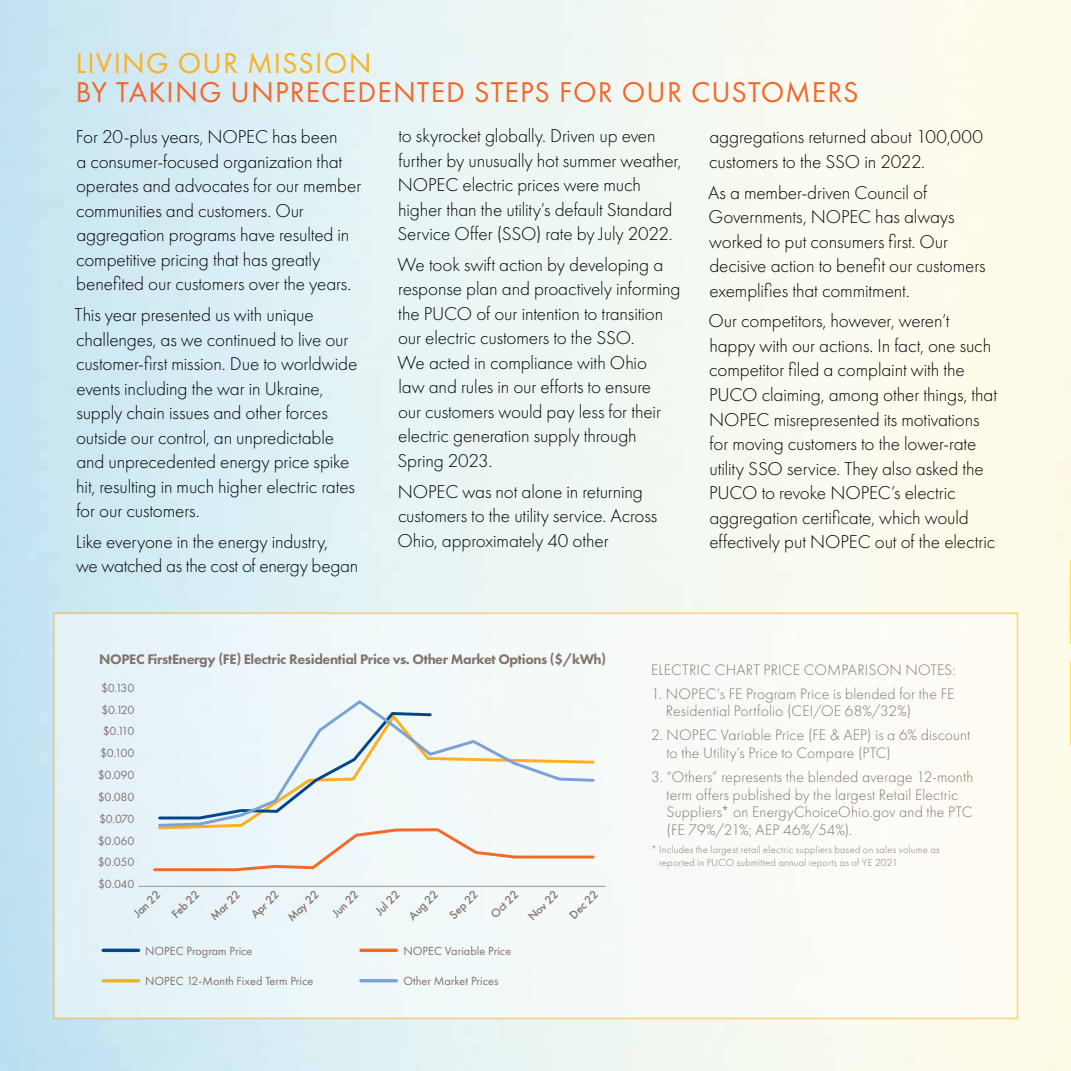
<style>
.page{position:relative;width:1071px;height:1071px;background:#fff}
.page>*{position:absolute;margin:0;border:0;box-sizing:border-box;transform-origin:0 0}
.t1{font:29.75px "Futura PT";letter-spacing:.04em;color:#f26829}
.t2{font:29.75px "Futura PT";letter-spacing:.04em;color:#fcb122}
.t3{font:300 19.25px/24.5px "Futura PT";letter-spacing:-.005em;color:#000}
.t4{font:300 15.75px/17.5px "Futura PT";letter-spacing:.01em;color:#84746d}
.t5{font:800 14.35px "Futura PT";letter-spacing:-.025em;color:#84736d}
.t6{font:12.25px "Futura PT";color:#84736d}
.t7{font:12.25px/21.9px "Futura PT";letter-spacing:-.02em;color:#84736d;text-align:center}
.t8{font:500 12.25px/26.9px "Futura PT";color:#84736d}
.t9{font:300 10.5px/12.2px "Futura PT";letter-spacing:.025em;color:#84746d}
</style>
<div class="page">
<img style="left:0;top:0;width:1071px;height:1071px">
<hr style="left:1070px;top:561px;width:1px;height:83px;background:#ffce02">
<hr style="left:1070px;top:662px;width:1px;height:83px;background:#ffce02">
<hr style="left:1070px;top:763px;width:1px;height:83px;background:#ffce02">
<div style="left:53px;top:612px;width:965px;height:407px;background:linear-gradient(to right,#e5f3f9,#fffef6)"></div>
<svg style="left:152px;top:827px;width:444px;height:46px"></svg>
<hr style="left:103px;top:949px;width:36px;height:3px;background:#00468b">
<hr style="left:103px;top:979px;width:36px;height:3px;background:#fbb01f">
<hr style="left:361px;top:949px;width:35px;height:3px;background:#f26928">
<hr style="left:361px;top:979px;width:35px;height:3px;background:#7ba1d5">
<hr style="left:139px;top:886px;width:466px;height:1px;background:#939598">
<svg style="left:156px;top:698px;width:440px;height:130px"></svg>
<h1 class="t2" style="left:76px;top:45px;width:297px">LIVING OUR MISSION</h1>
<h1 class="t1" style="left:76px;top:75px;width:784px">BY TAKING UNPRECEDENTED STEPS FOR OUR CUSTOMERS</h1>
<p class="t3" style="left:76px;top:125px;width:287px">For 20-plus years, NOPEC has been<br>a consumer-focused organization that operates and advocates for our member communities and customers. Our aggregation programs have resulted in competitive pricing that has greatly benefited our customers over the years.</p>
<p class="t3" style="left:75px;top:303px;width:284px">This year presented us with unique challenges, as we continued to live our customer-first mission. Due to worldwide events including the war in Ukraine, supply chain issues and other forces outside our control, an unpredictable and unprecedented energy price spike hit, resulting in much higher electric rates for our customers.</p>
<p class="t3" style="left:76px;top:529px;width:284px">Like everyone in the energy industry,<br>we watched as the cost of energy began</p>
<p class="t3" style="left:397px;top:124px;width:286px">to skyrocket globally. Driven up even further by unusually hot summer weather, NOPEC electric prices were much higher than the utility’s default Standard Service Offer (SSO) rate by July 2022.</p>
<p class="t3" style="left:397px;top:252px;width:285px">We took swift action by developing a response plan and proactively informing the PUCO of our intention to transition our electric customers to the SSO.<br>We acted in compliance with Ohio<br>law and rules in our efforts to ensure<br>our customers would pay less for their electric generation supply through Spring 2023.</p>
<p class="t3" style="left:397px;top:479px;width:262px">NOPEC was not alone in returning customers to the utility service. Across<br>Ohio, approximately 40 other</p>
<p class="t3" style="left:709px;top:125px;width:275px">aggregations returned about 100,000 customers to the SSO in 2022.</p>
<p class="t3" style="left:708px;top:180px;width:279px">As a member-driven Council of Governments, NOPEC has always worked to put consumers first. Our decisive action to benefit our customers exemplifies that commitment.</p>
<p class="t3" style="left:709px;top:309px;width:290px">Our competitors, however, weren’t happy with our actions. In fact, one such competitor filed a complaint with the PUCO claiming, among other things, that NOPEC misrepresented its motivations for moving customers to the lower-rate utility SSO service. They also asked the PUCO to revoke NOPEC’s electric aggregation certificate, which would effectively put NOPEC out of the electric</p>
<p class="t5" style="left:99px;top:650px;width:508px">NOPEC FirstEnergy (FE) Electric Residential Price vs. Other Market Options ($/kWh)</p>
<p class="t7" style="left:98px;top:677px;width:38px">$0.130 $0.120 $0.110 $0.100 $0.090 $0.080 $0.070 $0.060 $0.050 $0.040</p>
<p class="t8" style="left:126px;top:906px;width:34px;rotate:-44deg">Jan 22</p>
<p class="t8" style="left:164px;top:906px;width:35px;rotate:-44deg">Feb 22</p>
<p class="t8" style="left:224px;top:887px;width:36px;text-indent:-30px;rotate:-44deg">Mar 22<br>Apr 22</p>
<p class="t8" style="left:280px;top:910px;width:40px;rotate:-44deg">May 22</p>
<p class="t8" style="left:324px;top:905px;width:33px;rotate:-44deg">Jun 22</p>
<p class="t8" style="left:383px;top:889px;width:38px;text-indent:-20px;rotate:-44deg">Jul 22<br>Aug 22</p>
<p class="t8" style="left:442px;top:907px;width:36px;rotate:-44deg">Sep 22</p>
<p class="t8" style="left:483px;top:906px;width:35px;rotate:-44deg">Oct 22</p>
<p class="t8" style="left:521px;top:909px;width:38px;rotate:-44deg">Nov 22</p>
<p class="t8" style="left:562px;top:907px;width:36px;rotate:-44deg">Dec 22</p>
<p class="t6" style="left:145px;top:944px;width:109px">NOPEC Program Price</p>
<p class="t6" style="left:145px;top:973px;width:170px">NOPEC 12-Month Fixed Term Price</p>
<p class="t6" style="left:403px;top:944px;width:109px">NOPEC Variable Price</p>
<p class="t6" style="left:403px;top:974px;width:97px">Other Market Prices</p>
<p class="t4" style="left:651px;top:661px;width:306px">ELECTRIC CHART PRICE COMPARISON NOTES:</p>
<p class="t4" style="left:666px;top:685px;width:290px;text-indent:-15px">1. NOPEC’s FE Program Price is blended for the FE<br>Residential Portfolio (CEI/OE 68%/32%)</p>
<p class="t4" style="left:666px;top:727px;width:305px;text-indent:-15px">2. NOPEC Variable Price (FE &amp; AEP) is a 6% discount to the Utility’s Price to Compare (PTC)</p>
<p class="t4" style="left:667px;top:768px;width:308px;text-indent:-16px">3. “Others” represents the blended average 12-month term offers published by the largest Retail Electric Suppliers* on EnergyChoiceOhio.gov and the PTC (FE 79%/21%; AEP 46%/54%).</p>
<p class="t9" style="left:659px;top:844px;width:282px;text-indent:-8px">* Includes the largest retail electric suppliers based on sales volume as reported in PUCO submitted annual reports as of YE 2021</p>
</div>
